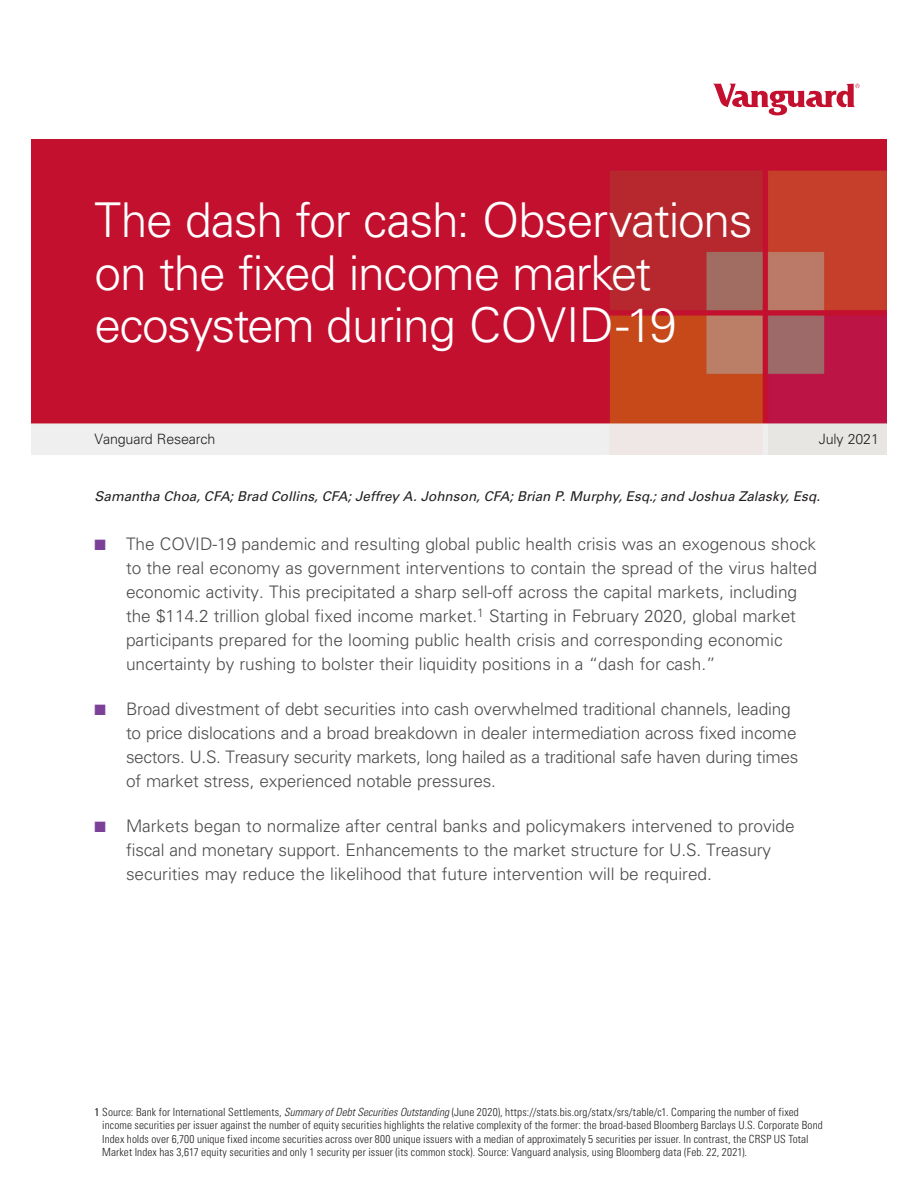
<style>
.page{position:relative;width:918px;height:1188px;background:#fff}
.page>*{position:absolute;margin:0;border:0;box-sizing:border-box;transform-origin:0 0}
.FC_Title{font:300 48px/52.5px "Univers LT Std";letter-spacing:-.025em;color:#fff}
.t1{font:300 17.25px/24px "Univers LT Std";color:#4b4c4d}
.FC_Date_Bar{font:300 14.25px "Univers LT Std";letter-spacing:-.01em;color:#231f20}
.FC_Authors{font:italic 13.5px "Univers LT Std";color:#231f20}
.Footnote_no_indent{font:300 condensed 11.25px/13.5px "Univers LT Std";letter-spacing:.01em;color:#231f20}
.s1{color:#7c4099}
.s2{font-weight:400}
.s3{font-style:italic}
</style>
<div class="page">
<svg style="left:713px;top:84px;width:147px;height:31px"></svg>
<img style="left:32px;top:140px;width:854px;height:314px">
<h1 class="FC_Title" style="left:94px;top:194px;width:660px">The dash for cash: Observations on the fixed income market ecosystem during COVID-19</h1>
<p class="FC_Date_Bar" style="left:94px;top:430px;width:122px">Vanguard Research</p>
<p class="FC_Date_Bar" style="left:819px;top:430px;width:62px">July 2021</p>
<p class="FC_Authors" style="left:94px;top:488px;width:727px">Samantha Choa, CFA; Brad Collins, CFA; Jeffrey A. Johnson, CFA; Brian P. Murphy, Esq.; and Joshua Zalasky, Esq.</p>
<p class="t1" style="left:126px;top:532px;width:693px;text-indent:-32px"><span class="s1">■</span> The COVID-19 pandemic and resulting global public health crisis was an exogenous shock to the real economy as government interventions to contain the spread of the virus halted economic activity. This precipitated a sharp sell-off across the capital markets, including the $114.2 trillion global fixed income market.<sup>1</sup> Starting in February 2020, global market participants prepared for the looming public health crisis and corresponding economic uncertainty by rushing to bolster their liquidity positions in a “dash for cash.”</p>
<p class="t1" style="left:126px;top:697px;width:674px;text-indent:-32px"><span class="s1">■</span> Broad divestment of debt securities into cash overwhelmed traditional channels, leading to price dislocations and a broad breakdown in dealer intermediation across fixed income sectors. U.S. Treasury security markets, long hailed as a traditional safe haven during times of market stress, experienced notable pressures.</p>
<p class="t1" style="left:126px;top:814px;width:670px;text-indent:-32px"><span class="s1">■</span> Markets began to normalize after central banks and policymakers intervened to provide fiscal and monetary support. Enhancements to the market structure for U.S. Treasury securities may reduce the likelihood that future intervention will be required.</p>
<p class="Footnote_no_indent" style="left:102px;top:1105px;width:722px;text-indent:-8px"><span class="s2">1</span> Source: Bank for International Settlements, <span class="s3">Summary of Debt Securities Outstanding</span> (June 2020), https://stats.bis.org/statx/srs/table/c1. Comparing the number of fixed income securities per issuer against the number of equity securities highlights the relative complexity of the former: the broad-based Bloomberg Barclays U.S. Corporate Bond Index holds over 6,700 unique fixed income securities across over 800 unique issuers with a median of approximately 5 securities per issuer. In contrast, the CRSP US Total Market Index has 3,617 equity securities and only 1 security per issuer (its common stock). Source: Vanguard analysis, using Bloomberg data (Feb. 22, 2021).</p>
</div>
